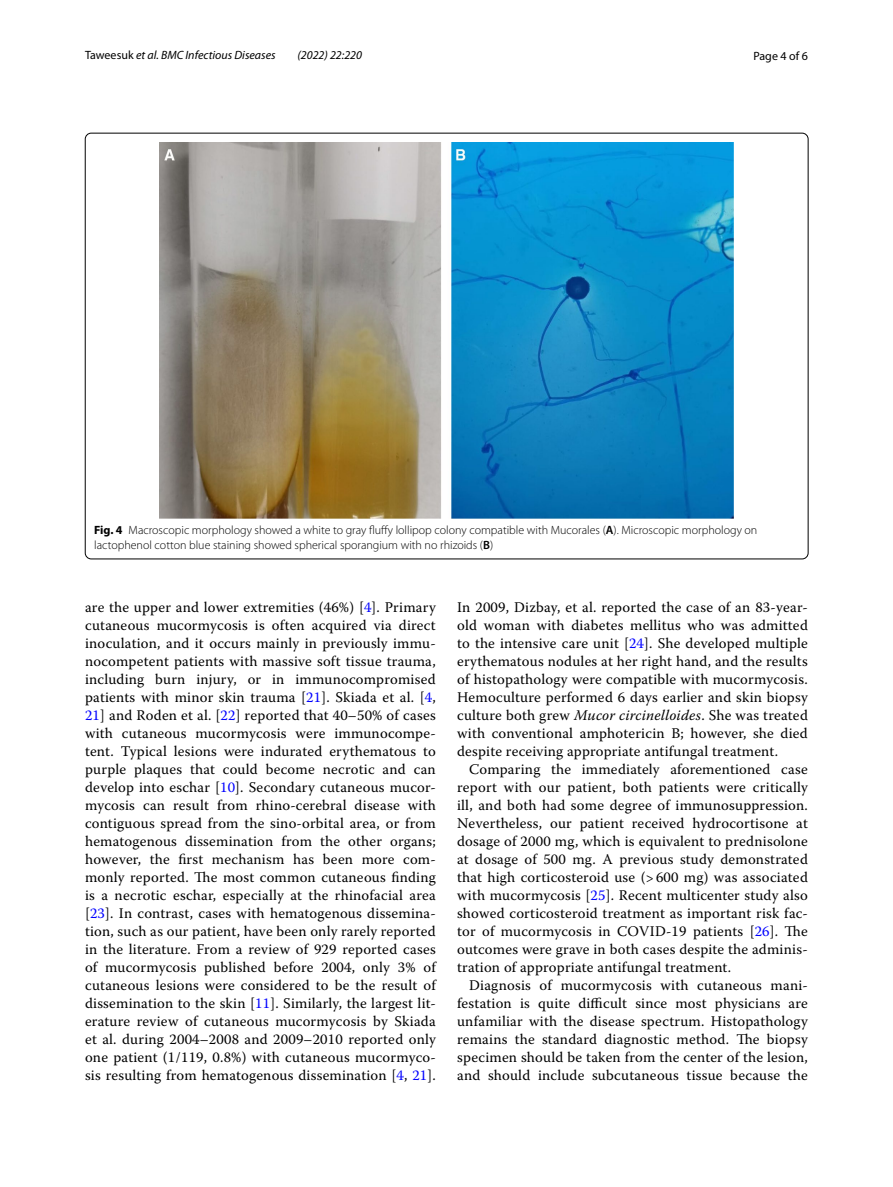
<style>
.page{position:relative;width:893px;height:1187px;background:#fff}
.page>*{position:absolute;margin:0;border:0;box-sizing:border-box;transform-origin:0 0}
.t1{font:14.7px/18px "Warnock Pro";letter-spacing:.015em;color:#000;text-align:justify}
.t2{font:300 12px/15px "Myriad Pro";color:#000}
.t3{font:italic 12px "Myriad Pro";color:#000}
.t4{font:12px "Myriad Pro";color:#000}
.s1{font-style:normal}
.s2{font-weight:700}
.s3{font-weight:600}
.s4{color:#00f}
.s5{font-style:italic}
</style>
<div class="page">
<img style="left:160px;top:142px;width:574px;height:376px">
<p class="t3" style="left:85px;top:48px;width:192px"><span class="s1">Taweesuk</span> et al. BMC Infectious Diseases</p>
<p class="t3" style="left:297px;top:48px;width:66px">(2022) 22:220</p>
<p class="t4" style="left:753px;top:48px;width:56px">Page 4 of 6</p>
<p class="t2" style="left:94px;top:522px;width:665px"><span class="s2">Fig. 4</span> Macroscopic morphology showed a white to gray fluffy lollipop colony compatible with Mucorales (<span class="s3">A</span>). Microscopic morphology on lactophenol cotton blue staining showed spherical sporangium with no rhizoids (<span class="s3">B</span>)</p>
<p class="t1" style="left:85px;top:597px;width:352px">are the upper and lower extremities (46%) [<span class="s4">4</span>]. Primary cutaneous mucormycosis is often acquired via direct inoculation, and it occurs mainly in previously immu&shy;nocompetent patients with massive soft tissue trauma, including burn injury, or in immunocompromised patients with minor skin trauma [<span class="s4">21</span>]. Skiada et al. [<span class="s4">4</span>, <span class="s4">21</span>] and Roden et al. [<span class="s4">22</span>] reported that 40–50% of cases with cutaneous mucormycosis were immunocompe&shy;tent. Typical lesions were indurated erythematous to purple plaques that could become necrotic and can develop into eschar [<span class="s4">10</span>]. Secondary cutaneous mucor&shy;mycosis can result from rhino-cerebral disease with contiguous spread from the sino-orbital area, or from hematogenous dissemination from the other organs; however, the first mechanism has been more com&shy;monly reported. The most common cutaneous finding is a necrotic eschar, especially at the rhinofacial area [<span class="s4">23</span>]. In contrast, cases with hematogenous dissemina&shy;tion, such as our patient, have been only rarely reported in the literature. From a review of 929 reported cases of mucormycosis published before 2004, only 3% of cutaneous lesions were considered to be the result of dissemination to the skin [<span class="s4">11</span>]. Similarly, the largest lit&shy;erature review of cutaneous mucormycosis by Skiada et al. during 2004–2008 and 2009–2010 reported only one patient (1/119, 0.8%) with cutaneous mucormyco&shy;sis resulting from hematogenous dissemination [<span class="s4">4</span>, <span class="s4">21</span>].</p>
<p class="t1" style="left:457px;top:597px;width:352px">In 2009, Dizbay, et al. reported the case of an 83-year&shy;old woman with diabetes mellitus who was admitted to the intensive care unit [<span class="s4">24</span>]. She developed multiple erythematous nodules at her right hand, and the results of histopathology were compatible with mucormycosis.<br>Hemoculture performed 6 days earlier and skin biopsy culture both grew <span class="s5">Mucor circinelloides</span>. She was treated with conventional amphotericin B; however, she died despite receiving appropriate antifungal treatment.</p>
<p class="t1" style="left:457px;top:759px;width:352px;text-indent:12px">Comparing the immediately aforementioned case report with our patient, both patients were critically ill, and both had some degree of immunosuppression.<br>Nevertheless, our patient received hydrocortisone at dosage of 2000 mg, which is equivalent to prednisolone at dosage of 500 mg. A previous study demonstrated that high corticosteroid use (&gt; 600 mg) was associated with mucormycosis [<span class="s4">25</span>]. Recent multicenter study also showed corticosteroid treatment as important risk fac&shy;tor of mucormycosis in COVID-19 patients [<span class="s4">26</span>]. The outcomes were grave in both cases despite the adminis&shy;tration of appropriate antifungal treatment.</p>
<p class="t1" style="left:457px;top:975px;width:352px;text-indent:12px">Diagnosis of mucormycosis with cutaneous mani&shy;festation is quite difficult since most physicians are unfamiliar with the disease spectrum. Histopathology remains the standard diagnostic method. The biopsy specimen should be taken from the center of the lesion, and should include subcutaneous tissue because the</p>
</div>
